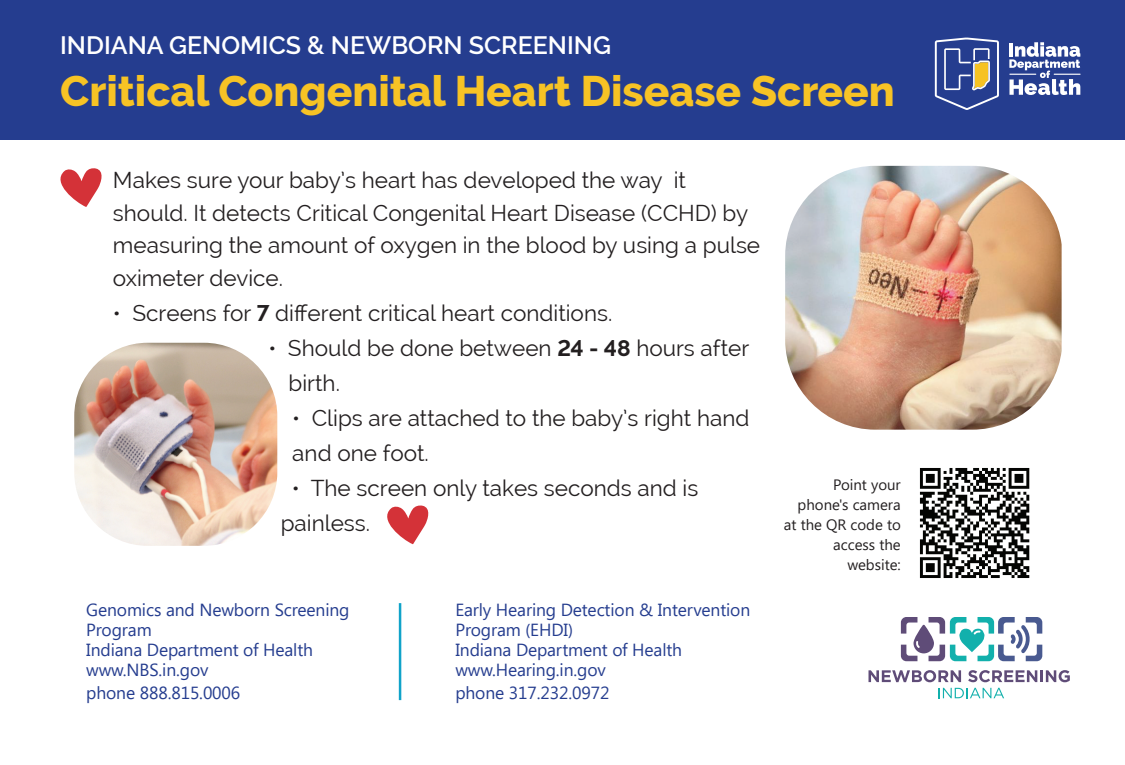
<style>
.page{position:relative;width:1125px;height:765px;background:#fff}
.page>*{position:absolute;margin:0;border:0;box-sizing:border-box;transform-origin:0 0}
.t1{font:800 42.5px "Raleway";color:#f7c325}
.t2{font:600 25px "Raleway";color:#fff}
.t3{font:22.5px/32.5px "Raleway";color:#231f20}
.t4{font:17.5px/20px "Segoe UI";letter-spacing:-.005em;color:#253d8f}
.t5{font:15px/20px "Segoe UI";color:#231f20;text-align:right}
.s1{font-weight:700}
.s2{font-family:"Myriad Pro"}
</style>
<div class="page">
<div style="left:0;top:0;width:1125px;height:139px;background:#253d8f"></div>
<svg style="left:935px;top:38px;width:64px;height:72px"></svg>
<svg style="left:1009px;top:42px;width:72px;height:53px"></svg>
<svg style="left:869px;top:670px;width:92px;height:12px"></svg>
<svg style="left:968px;top:670px;width:102px;height:12px"></svg>
<svg style="left:939px;top:688px;width:65px;height:10px"></svg>
<svg style="left:901px;top:617px;width:141px;height:44px"></svg>
<img style="left:919px;top:468px;width:111px;height:110px">
<svg style="left:60px;top:168px;width:42px;height:39px"></svg>
<svg style="left:387px;top:505px;width:42px;height:39px"></svg>
<img style="left:785px;top:166px;width:277px;height:264px">
<img style="left:74px;top:343px;width:203px;height:203px">
<hr style="left:399px;top:603px;width:2px;height:97px;background:#11a3c9">
<p class="t2" style="left:60px;top:30px;width:552px">INDIANA GENOMICS &amp; NEWBORN SCREENING</p>
<h1 class="t1" style="left:60px;top:67px;width:836px">Critical Congenital Heart Disease Screen</h1>
<p class="t3" style="left:113px;top:164px;width:649px">Makes sure your baby’s heart has developed the way it should. It detects Critical Congenital Heart Disease (CCHD) by measuring the amount of oxygen in the blood by using a pulse oximeter device.</p>
<p class="t3" style="left:113px;top:297px;width:501px">• Screens for <span class="s1">7</span> different critical heart conditions.</p>
<p class="t3" style="left:289px;top:330px;width:462px;line-height:35px;text-indent:-20px">• Should be done between <span class="s1">24 - 48</span> hours after birth.</p>
<p class="t3" style="left:292px;top:400px;width:459px;line-height:35px">• Clips are attached to the baby’s right hand and one foot.</p>
<p class="t3" style="left:281px;top:470px;width:419px;line-height:35px;text-indent:11px">• The screen only takes seconds and is painless.</p>
<p class="t4" style="left:86px;top:600px;width:265px">Genomics and Newborn Screening<br>Program<br>Indiana Department of Health www.NBS.in.gov</p>
<p class="t4" style="left:86px;top:683px;width:156px">phone 888.815.0006</p>
<p class="t4" style="left:455px;top:600px;width:296px">Early Hearing Detection &amp; Intervention<br>Program <span class="s2">(</span>EHDI<span class="s2">)<br></span>Indiana Department of Health www.Hearing.in.gov</p>
<p class="t4" style="left:455px;top:683px;width:156px">phone 317.232.0972</p>
<p class="t5" style="left:784px;top:475px;width:119px">Point your phone's camera at the QR code to access the website:</p>
</div>
